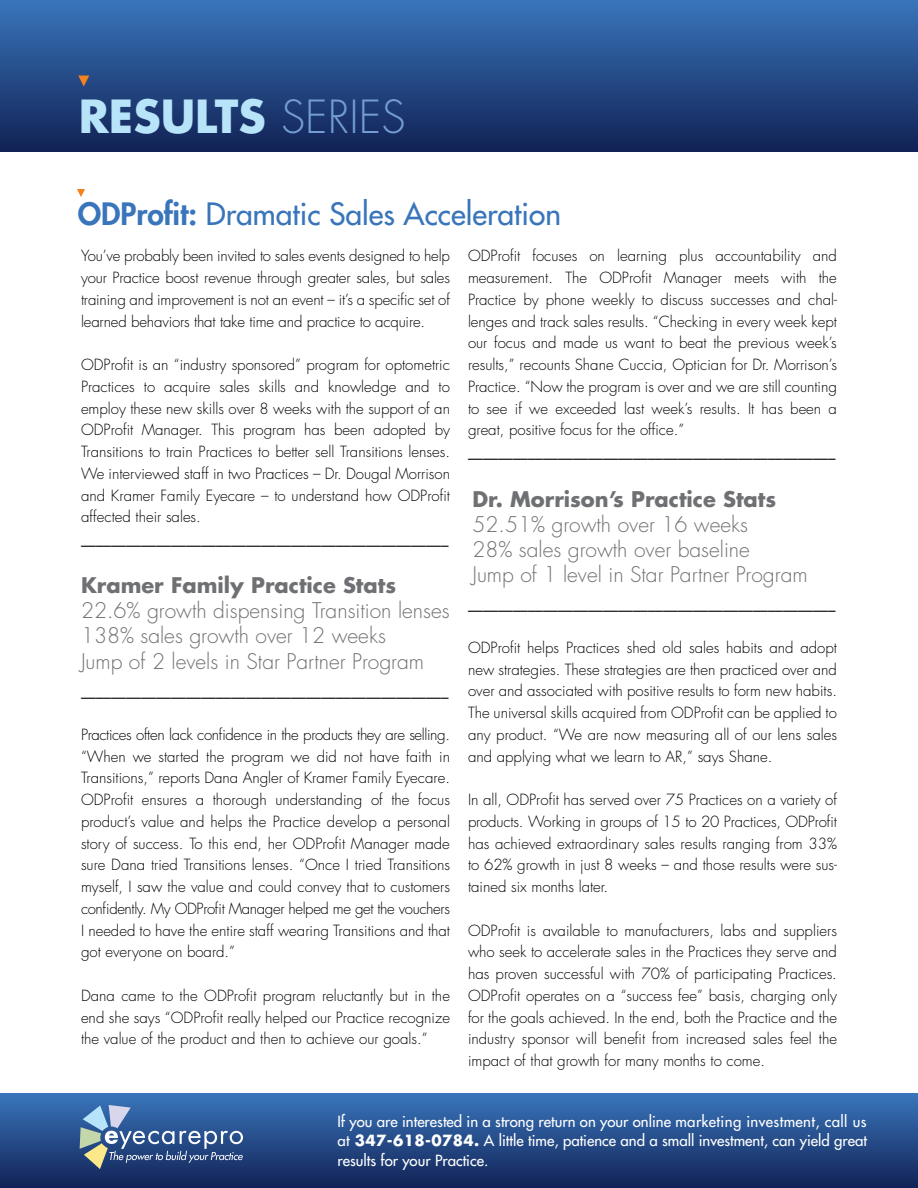
<style>
.page{position:relative;width:918px;height:1188px;background:#fff}
.page>*{position:absolute;margin:0;border:0;box-sizing:border-box;transform-origin:0 0}
.t1{font:700 44.4px "Futura";color:#b8e4fa}
.t2{font:30px "Futura";color:#3975bb}
.t3{font:300 21px/25.2px "Futura";color:#6f7073}
.t4{font:700 21px "Futura";color:#6f7073}
.t5{font:300 15px/21.8px "Futura";color:#000;text-align:justify}
.t6{font:15px/19.5px "Futura";color:#fff;text-align:justify}
.s1{font-weight:300;color:#739dd2}
.s2{font-weight:800}
.s3{font-weight:700}
</style>
<div class="page">
<div style="left:0;top:0;width:918px;height:151px;background:linear-gradient(to bottom,#3975bb,#122255)"></div>
<svg style="left:77px;top:189px;width:8px;height:8px"></svg>
<svg style="left:78px;top:76px;width:11px;height:10px"></svg>
<div style="left:0;top:1094px;width:918px;height:94px;background:linear-gradient(to bottom,#3975bb,#122357)"></div>
<svg style="left:80px;top:1105px;width:163px;height:64px;background:#50709e"></svg>
<h1 class="t1" style="left:79px;top:86px;width:328px">RESULTS <span class="s1">SERIES</span></h1>
<h2 class="t2" style="left:78px;top:195px;width:485px"><span class="s2">ODProfit:</span> Dramatic Sales Acceleration</h2>
<p class="t5" style="left:81px;top:245px;width:371px">You’ve probably been invited to sales events designed to help your Practice boost revenue through greater sales, but sales training and improvement is not an event – it’s a specific set of learned behaviors that take time and practice to acquire.</p>
<p class="t5" style="left:81px;top:354px;width:371px;text-align:left">ODProfit is an “industry sponsored” program for optometric Practices to acquire sales skills and knowledge and to employ these new skills over 8 weeks with the support of an ODProfit Manager. This program has been adopted by Transitions to train Practices to better sell Transitions lenses.<br>We interviewed staff in two Practices – Dr. Dougal Morrison and Kramer Family Eyecare – to understand how ODProfit affected their sales. _________________________________________________</p>
<p class="t5" style="left:468px;top:245px;width:371px;text-align:left">ODProfit focuses on learning plus accountability and measurement. The ODProfit Manager meets with the Practice by phone weekly to discuss successes and chal&shy;lenges and track sales results. “Checking in every week kept our focus and made us want to beat the previous week’s results,” recounts Shane Cuccia, Optician for Dr. Morrison’s Practice. “Now the program is over and we are still counting to see if we exceeded last week’s results. It has been a great, positive focus for the office.” _________________________________________________</p>
<h3 class="t4" style="left:473px;top:484px;width:305px">Dr. Morrison’s Practice Stats</h3>
<h3 class="t3" style="left:473px;top:512px;width:337px">52.51% growth over 16 weeks<br>28% sales growth over baseline<br>Jump of 1 level in Star Partner Program</h3>
<h3 class="t4" style="left:81px;top:571px;width:317px">Kramer Family Practice Stats</h3>
<h3 class="t3" style="left:81px;top:598px;width:370px">22.6% growth dispensing Transition lenses<br>138% sales growth over 12 weeks<br>Jump of 2 levels in Star Partner Program</h3>
<p class="t5" style="left:468px;top:593px;width:369px">_________________________________________________</p>
<p class="t5" style="left:468px;top:637px;width:371px">ODProfit helps Practices shed old sales habits and adopt new strategies. These strategies are then practiced over and over and associated with positive results to form new habits.<br>The universal skills acquired from ODProfit can be applied to any product. “We are now measuring all of our lens sales and applying what we learn to AR,” says Shane.</p>
<p class="t5" style="left:468px;top:789px;width:371px">In all, ODProfit has served over 75 Practices on a variety of products. Working in groups of 15 to 20 Practices, ODProfit has achieved extraordinary sales results ranging from 33% to 62% growth in just 8 weeks – and those results were sus&shy;tained six months later.</p>
<p class="t5" style="left:468px;top:919px;width:371px">ODProfit is available to manufacturers, labs and suppliers who seek to accelerate sales in the Practices they serve and has proven successful with 70% of participating Practices.<br>ODProfit operates on a “success fee” basis, charging only for the goals achieved. In the end, both the Practice and the industry sponsor will benefit from increased sales feel the impact of that growth for many months to come.</p>
<p class="t5" style="left:81px;top:680px;width:369px">_________________________________________________</p>
<p class="t5" style="left:81px;top:724px;width:371px">Practices often lack confidence in the products they are selling. “When we started the program we did not have faith in Transitions,” reports Dana Angler of Kramer Family Eyecare.<br>ODProfit ensures a thorough understanding of the focus product’s value and helps the Practice develop a personal story of success. To this end, her ODProfit Manager made sure Dana tried Transitions lenses. “Once I tried Transitions myself, I saw the value and could convey that to customers confidently. My ODProfit Manager helped me get the vouchers I needed to have the entire staff wearing Transitions and that got everyone on board.”</p>
<p class="t5" style="left:81px;top:985px;width:370px">Dana came to the ODProfit program reluctantly but in the end she says “ODProfit really helped our Practice recognize the value of the product and then to achieve our goals.”</p>
<p class="t6" style="left:338px;top:1112px;width:531px">If you are interested in a strong return on your online marketing investment, call us at <span class="s3">347-618-0784.</span> A little time, patience and a small investment, can yield great results for your Practice.</p>
</div>
